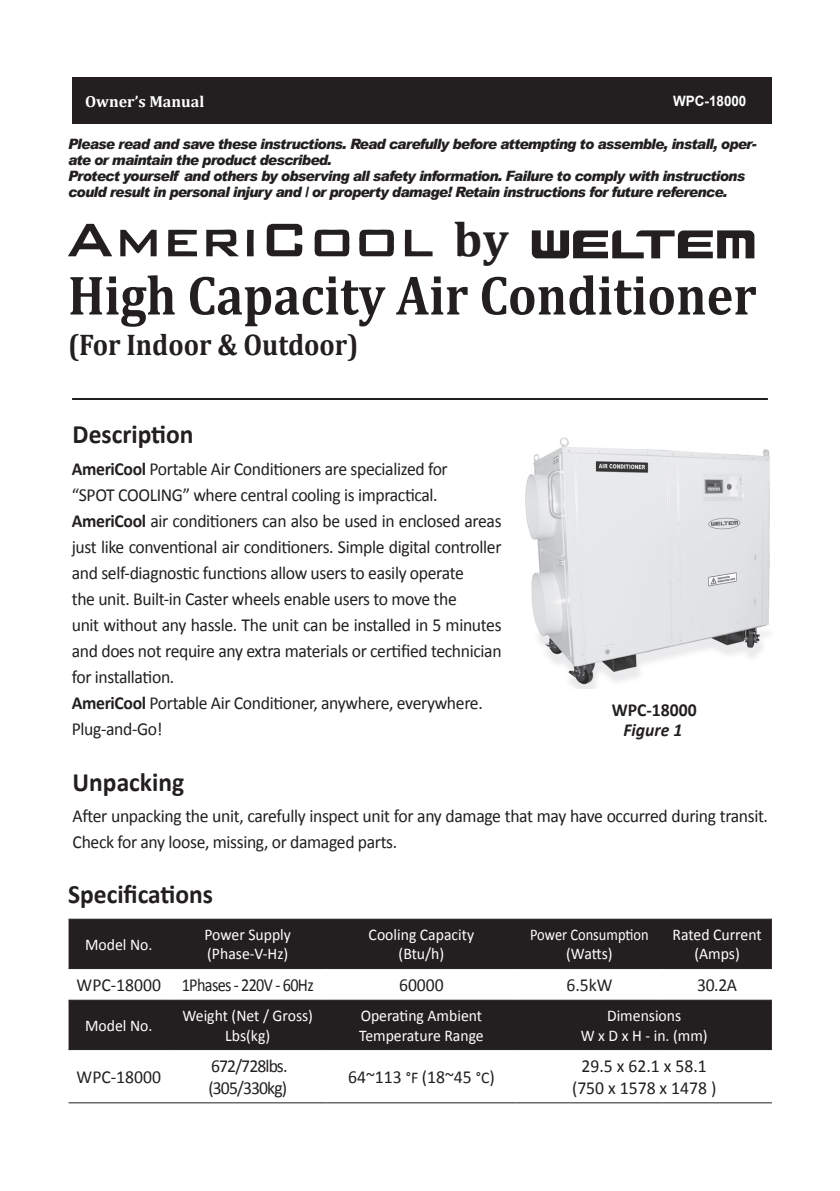
<style>
.page{position:relative;width:840px;height:1191px;background:#fff}
.page>*{position:absolute;margin:0;border:0;box-sizing:border-box;transform-origin:0 0}
.t1{font:700 56px "Cambria";color:#231f20;scale:.9 1}
.t2{font:700 48.6px "Cambria";color:#231f20}
.t3{font:700 30px "Cambria";color:#231f20;scale:.9 1}
.t4{font:700 26.6px "Calibri";color:#231f20;scale:.96 1}
.t5{font:18.4px/26px "Calibri";letter-spacing:-.02em;color:#231f20;scale:.96 1}
.t6{font:18.4px/21.6px "Calibri";color:#231f20;text-align:center;scale:.96 1}
.t7{font:18.4px "Calibri";letter-spacing:-.04em;color:#231f20;scale:.96 1}
.t8{font:18.4px/21.6px "Calibri";letter-spacing:-.05em;color:#231f20;scale:.96 1}
.t9{font:700 18.4px "Calibri";color:#231f20;scale:.96 1}
.t10{font:italic 700 18.4px "Calibri";color:#231f20;scale:.96 1}
.t11{font:16.4px/19.2px "Calibri";color:#fff;text-align:center;scale:.96 1}
.t12{font:16.4px/19.2px "Calibri";color:#fff;text-align:center;scale:.88 1}
.t13{font:700 16px "Cambria";color:#fff}
.t14{font:italic 900 14.2px/16px "Arial";letter-spacing:-.05em;color:#231f20;scale:.96 1}
.t15{font:700 14.2px "Arial";color:#fff;scale:.94 1}
.s1{font-weight:700}
.s2{font-size:16.4px}
</style>
<div class="page">
<div style="left:72px;top:77px;width:698px;height:47px;background:#231f20"></div>
<hr style="left:72px;top:398px;width:695px;height:2px;background:#231f20">
<div style="left:68px;top:919px;width:703px;height:49px;background:#231f20"></div>
<div style="left:68px;top:1000px;width:703px;height:49px;background:#231f20"></div>
<hr style="left:68px;top:918px;width:101px;height:1px;background:#231f20">
<hr style="left:169px;top:918px;width:157px;height:1px;background:#231f20">
<hr style="left:326px;top:918px;width:190px;height:1px;background:#231f20">
<hr style="left:516px;top:918px;width:146px;height:1px;background:#231f20">
<hr style="left:662px;top:918px;width:109px;height:1px;background:#231f20">
<hr style="left:68px;top:968px;width:101px;height:1px;background:#231f20">
<hr style="left:169px;top:968px;width:157px;height:1px;background:#231f20">
<hr style="left:326px;top:968px;width:190px;height:1px;background:#231f20">
<hr style="left:516px;top:968px;width:146px;height:1px;background:#231f20">
<hr style="left:662px;top:968px;width:109px;height:1px;background:#231f20">
<hr style="left:68px;top:999px;width:101px;height:1px;background:#231f20">
<hr style="left:169px;top:999px;width:157px;height:1px;background:#231f20">
<hr style="left:326px;top:999px;width:190px;height:1px;background:#231f20">
<hr style="left:516px;top:999px;width:146px;height:1px;background:#231f20">
<hr style="left:662px;top:999px;width:109px;height:1px;background:#231f20">
<hr style="left:68px;top:1049px;width:101px;height:1px;background:#231f20">
<hr style="left:169px;top:1049px;width:157px;height:1px;background:#231f20">
<hr style="left:326px;top:1049px;width:190px;height:1px;background:#231f20">
<hr style="left:516px;top:1049px;width:146px;height:1px;background:#231f20">
<hr style="left:662px;top:1049px;width:109px;height:1px;background:#231f20">
<hr style="left:68px;top:1102px;width:101px;height:1px;background:#231f20">
<hr style="left:169px;top:1102px;width:157px;height:1px;background:#231f20">
<hr style="left:326px;top:1102px;width:190px;height:1px;background:#231f20">
<hr style="left:516px;top:1102px;width:146px;height:1px;background:#231f20">
<hr style="left:662px;top:1102px;width:109px;height:1px;background:#231f20">
<img style="left:525px;top:437px;width:245px;height:252px">
<svg style="left:68px;top:224px;width:44px;height:32px"></svg>
<svg style="left:266px;top:224px;width:36px;height:32px"></svg>
<svg style="left:120px;top:229px;width:36px;height:27px"></svg>
<svg style="left:168px;top:230px;width:29px;height:26px"></svg>
<svg style="left:206px;top:229px;width:33px;height:27px"></svg>
<svg style="left:247px;top:230px;width:6px;height:26px"></svg>
<svg style="left:314px;top:229px;width:36px;height:27px"></svg>
<svg style="left:359px;top:229px;width:35px;height:27px"></svg>
<svg style="left:404px;top:230px;width:28px;height:26px"></svg>
<svg style="left:531px;top:230px;width:223px;height:28px"></svg>
<p class="t13" style="left:85px;top:90px;width:121px">Owner’s Manual</p>
<p class="t15" style="left:672px;top:91px;width:79px">WPC-18000</p>
<p class="t14" style="left:68px;top:136px;width:718px">Please read and save these instructions. Read carefully before attempting to assemble, install, oper&shy;ate or maintain the product described.<br>Protect yourself and others by observing all safety information. Failure to comply with instructions could result in personal injury and / or property damage! Retain instructions for future reference.</p>
<h2 class="t2" style="left:453px;top:205px;width:56px">by</h2>
<h1 class="t1" style="left:68px;top:256px;width:766px">High Capacity Air Conditioner</h1>
<h3 class="t3" style="left:68px;top:323px;width:324px">(For Indoor &amp; Outdoor)</h3>
<h3 class="t4" style="left:73px;top:417px;width:127px">Description</h3>
<p class="t5" style="left:72px;top:455px;width:449px"><span class="s1">AmeriCool</span> Portable Air Conditioners are specialized for<br>“SPOT COOLING” where central cooling is impractical.<br><span class="s1">AmeriCool</span> air conditioners can also be used in enclosed areas just like conventional air conditioners. Simple digital controller and self-diagnostic functions allow users to easily operate<br>the unit. Built-in Caster wheels enable users to move the<br>unit without any hassle. The unit can be installed in 5 minutes and does not require any extra materials or certified technician for installation.<br><span class="s1">AmeriCool</span> Portable Air Conditioner, anywhere, everywhere.<br>Plug-and-Go!</p>
<h3 class="t4" style="left:73px;top:765px;width:118px">Unpacking</h3>
<p class="t9" style="left:611px;top:698px;width:90px">WPC-18000</p>
<p class="t10" style="left:623px;top:718px;width:63px">Figure 1</p>
<p class="t5" style="left:73px;top:803px;width:725px">After unpacking the unit, carefully inspect unit for any damage that may have occurred during transit.<br>Check for any loose, missing, or damaged parts.</p>
<h3 class="t4" style="left:68px;top:877px;width:152px">Specifications</h3>
<p class="t11" style="left:85px;top:935px;width:71px">Model No.</p>
<p class="t11" style="left:204px;top:925px;width:92px;text-align:left">Power Supply (Phase-V-Hz)</p>
<p class="t11" style="left:368px;top:925px;width:111px">Cooling Capacity (Btu/h)</p>
<p class="t12" style="left:530px;top:925px;width:136px">Power Consumption (Watts)</p>
<p class="t11" style="left:672px;top:925px;width:94px">Rated Current (Amps)</p>
<p class="t7" style="left:77px;top:973px;width:248px">WPC-18000 1Phases - 220V - 60Hz</p>
<p class="t5" style="left:399px;top:972px;width:48px">60000</p>
<p class="t5" style="left:566px;top:972px;width:49px">6.5kW</p>
<p class="t5" style="left:696px;top:972px;width:43px">30.2A</p>
<p class="t11" style="left:85px;top:1016px;width:71px">Model No.</p>
<p class="t11" style="left:182px;top:1006px;width:137px">Weight (Net / Gross)<br>Lbs(kg)</p>
<p class="t11" style="left:359px;top:1006px;width:131px;text-align:left">Operating Ambient<br>Temperature Range</p>
<p class="t11" style="left:580px;top:1006px;width:134px">Dimensions<br>W x D x H - in. (mm)</p>
<p class="t6" style="left:77px;top:1066px;width:89px">WPC-18000</p>
<p class="t8" style="left:208px;top:1055px;width:84px">672/728lbs. (305/330kg)</p>
<p class="t5" style="left:348px;top:1064px;width:154px">64~113 <span class="s2">°F</span> (18~45 <span class="s2">°C</span>)</p>
<p class="t6" style="left:571px;top:1055px;width:152px">29.5 x 62.1 x 58.1 (750 x 1578 x 1478 )</p>
</div>
